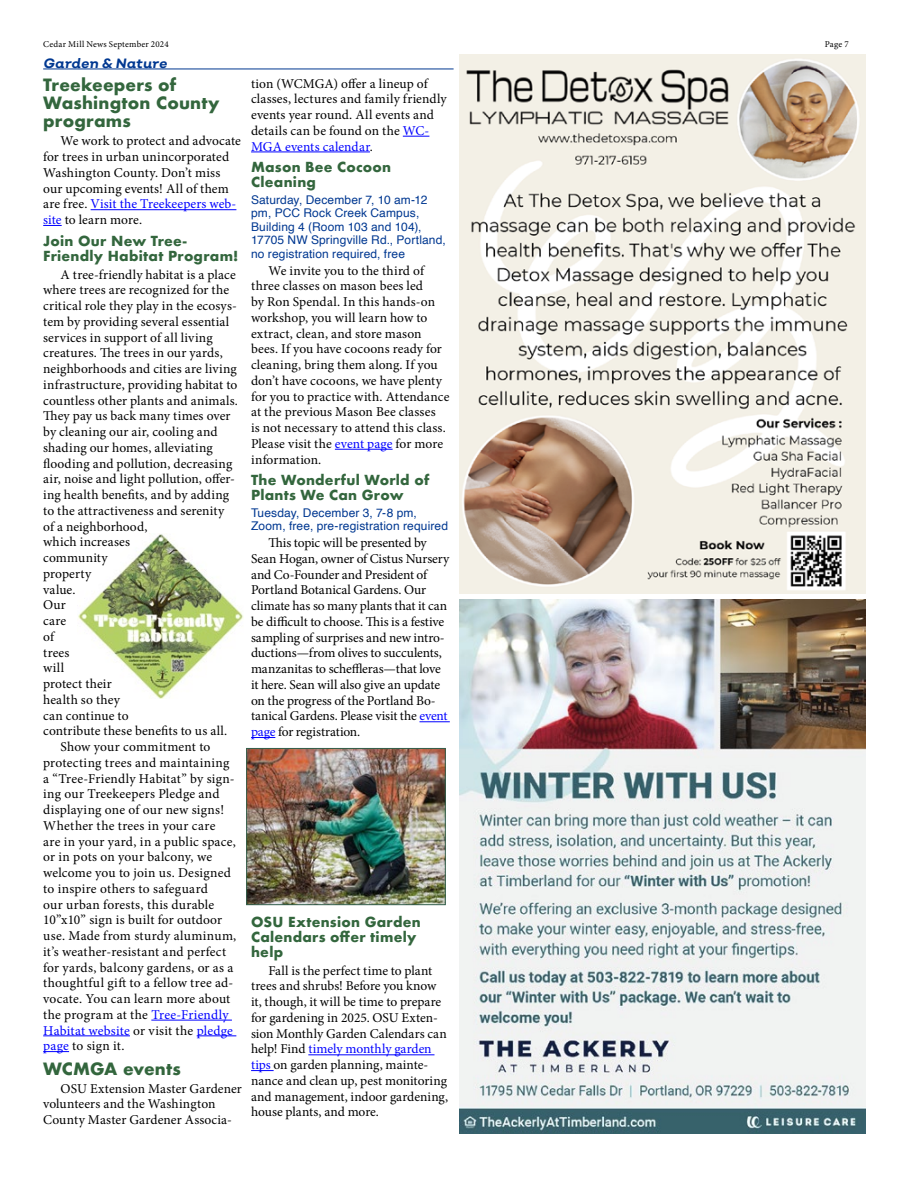
<style>
.page{position:relative;width:918px;height:1188px;background:#fff}
.page>*{position:absolute;margin:0;border:0;box-sizing:border-box;transform-origin:0 0}
.headgreen_2{font:700 16.5px/18px "Futura";letter-spacing:.01em;color:#33663d}
._1Body_text{font:13.5px/15.8px "Minion Pro";letter-spacing:.01em;color:#000}
._1Body_text-2{font:13.5px/15.8px "Minion Pro";letter-spacing:-.01em;color:#000}
.headgreen_3{font:700 13.5px/15px "Futura";letter-spacing:.02em;color:#33663d}
.topichead{font:italic 700 13.5px "Nutmeg";color:#003891}
.dates{font:12px/13.5px "Helvetica";letter-spacing:.01em;color:#003891}
.t1{font:9px "Minion Pro";letter-spacing:.025em;color:#000}
.s1{color:#00f}
</style>
<div class="page">
<img style="left:78px;top:534px;width:165px;height:165px">
<img style="left:459px;top:599px;width:406px;height:535px">
<img style="left:459px;top:54px;width:406px;height:540px">
<hr style="left:91px;top:209px;width:145px;height:1px;background:#00f">
<svg style="left:43px;top:225px;width:19px;height:1px"></svg>
<hr style="left:151px;top:1020px;width:81px;height:1px;background:#00f">
<hr style="left:43px;top:1036px;width:87px;height:1px;background:#00f">
<hr style="left:197px;top:1036px;width:39px;height:1px;background:#00f">
<svg style="left:43px;top:1051px;width:26px;height:1px"></svg>
<hr style="left:43px;top:69px;width:411px;height:1px;background:#003891">
<svg style="left:403px;top:136px;width:26px;height:1px"></svg>
<hr style="left:251px;top:152px;width:119px;height:1px;background:#00f">
<hr style="left:335px;top:449px;width:58px;height:1px;background:#00f">
<hr style="left:419px;top:721px;width:31px;height:1px;background:#00f">
<svg style="left:251px;top:737px;width:24px;height:1px"></svg>
<hr style="left:308px;top:1054px;width:127px;height:1px;background:#00f">
<svg style="left:251px;top:1070px;width:23px;height:1px"></svg>
<img style="left:248px;top:750px;width:196px;height:153px">
<div style="left:246px;top:748px;width:200px;height:157px;border:1px solid #34604c"></div>
<p class="t1" style="left:43px;top:38px;width:127px">Cedar Mill News September 2024</p>
<p class="t1" style="left:825px;top:38px;width:25px">Page 7</p>
<p class="headgreen_2" style="left:43px;top:76px;width:178px">Treekeepers of<br>Washington County programs</p>
<p class="_1Body_text" style="left:43px;top:133px;width:199px;text-indent:17px">We work to protect and advocate for trees in urban unincorporated<br>Washington County. Don’t miss our upcoming events! All of them are free. <span class="s1">Visit the Treekeepers web&shy;site</span> to learn more.</p>
<p class="headgreen_3" style="left:43px;top:233px;width:197px">Join Our New Tree-<br>Friendly Habitat Program!</p>
<p class="_1Body_text" style="left:43px;top:266px;width:196px;text-indent:17px">A tree-friendly habitat is a place where trees are recognized for the critical role they play in the ecosys&shy;tem by providing several essential services in support of all living creatures. The trees in our yards, neighborhoods and cities are living infrastructure, providing habitat to countless other plants and animals.<br>They pay us back many times over by cleaning our air, cooling and shading our homes, alleviating flooding and pollution, decreasing air, noise and light pollution, offer&shy;ing health benefits, and by adding to the attractiveness and serenity of a neighborhood,<br>which increases<br>community<br>property<br>value.<br>Our<br>care<br>of<br>trees<br>will<br>protect their<br>health so they<br>can continue to<br>contribute these benefits to us all.</p>
<p class="_1Body_text" style="left:43px;top:739px;width:195px;text-indent:17px">Show your commitment to protecting trees and maintaining a “Tree-Friendly Habitat” by sign&shy;ing our Treekeepers Pledge and displaying one of our new signs!<br>Whether the trees in your care<br>are in your yard, in a public space, or in pots on your balcony, we welcome you to join us. Designed to inspire others to safeguard<br>our urban forests, this durable<br>10”x10” sign is built for outdoor use. Made from sturdy aluminum, it’s weather-resistant and perfect for yards, balcony gardens, or as a thoughtful gift to a fellow tree ad&shy;vocate. You can learn more about the program at the <span class="s1">Tree-Friendly<br>Habitat website</span> or visit the <span class="s1">pledge page</span> to sign it.</p>
<p class="headgreen_2" style="left:43px;top:1060px;width:139px">WCMGA events</p>
<p class="_1Body_text" style="left:43px;top:1081px;width:200px;text-indent:17px">OSU Extension Master Gardener volunteers and the Washington<br>County Master Gardener Associa-</p>
<p class="topichead" style="left:43px;top:54px;width:125px">Garden &amp; Nature</p>
<p class="_1Body_text" style="left:251px;top:75px;width:197px">tion (WCMGA) offer a lineup of classes, lectures and family friendly events year round. All events and details can be found on the <span class="s1">WC-<br>MGA events calendar</span>.</p>
<p class="headgreen_3" style="left:251px;top:159px;width:142px">Mason Bee Cocoon<br>Cleaning</p>
<p class="dates" style="left:251px;top:193px;width:196px">Saturday, December 7, 10 am-12 pm, PCC Rock Creek Campus,<br>Building 4 (Room 103 and 104),<br>17705 NW Springville Rd., Portland, no registration required, free</p>
<p class="_1Body_text" style="left:251px;top:263px;width:200px;text-indent:17px">We invite you to the third of three classes on mason bees led<br>by Ron Spendal. In this hands-on workshop, you will learn how to extract, clean, and store mason bees. If you have cocoons ready for cleaning, bring them along. If you don’t have cocoons, we have plenty for you to practice with. Attendance at the previous Mason Bee classes<br>is not necessary to attend this class.<br>Please visit the <span class="s1">event page</span> for more information.</p>
<p class="headgreen_3" style="left:251px;top:473px;width:180px">The Wonderful World of<br>Plants We Can Grow</p>
<p class="dates" style="left:251px;top:506px;width:198px">Tuesday, December 3, 7-8 pm,<br>Zoom, free, pre-registration required</p>
<p class="_1Body_text-2" style="left:251px;top:535px;width:200px;text-indent:17px">This topic will be presented by Sean Hogan, owner of Cistus Nursery and Co-Founder and President of Portland Botanical Gardens. Our climate has so many plants that it can be difficult to choose. This is a festive sampling of surprises and new intro&shy;ductions—from olives to succulents, manzanitas to scheffleras—that love it here. Sean will also give an update on the progress of the Portland Bo&shy;tanical Gardens. Please visit the <span class="s1">event page</span> for registration.</p>
<p class="headgreen_3" style="left:251px;top:914px;width:171px">OSU Extension Garden<br>Calendars offer timely help</p>
<p class="_1Body_text" style="left:251px;top:963px;width:199px;text-indent:17px">Fall is the perfect time to plant trees and shrubs! Before you know it, though, it will be time to prepare for gardening in 2025. OSU Exten&shy;sion Monthly Garden Calendars can help! Find <span class="s1">timely monthly garden tips</span> on garden planning, mainte&shy;nance and clean up, pest monitoring and management, indoor gardening, house plants, and more.</p>
</div>
